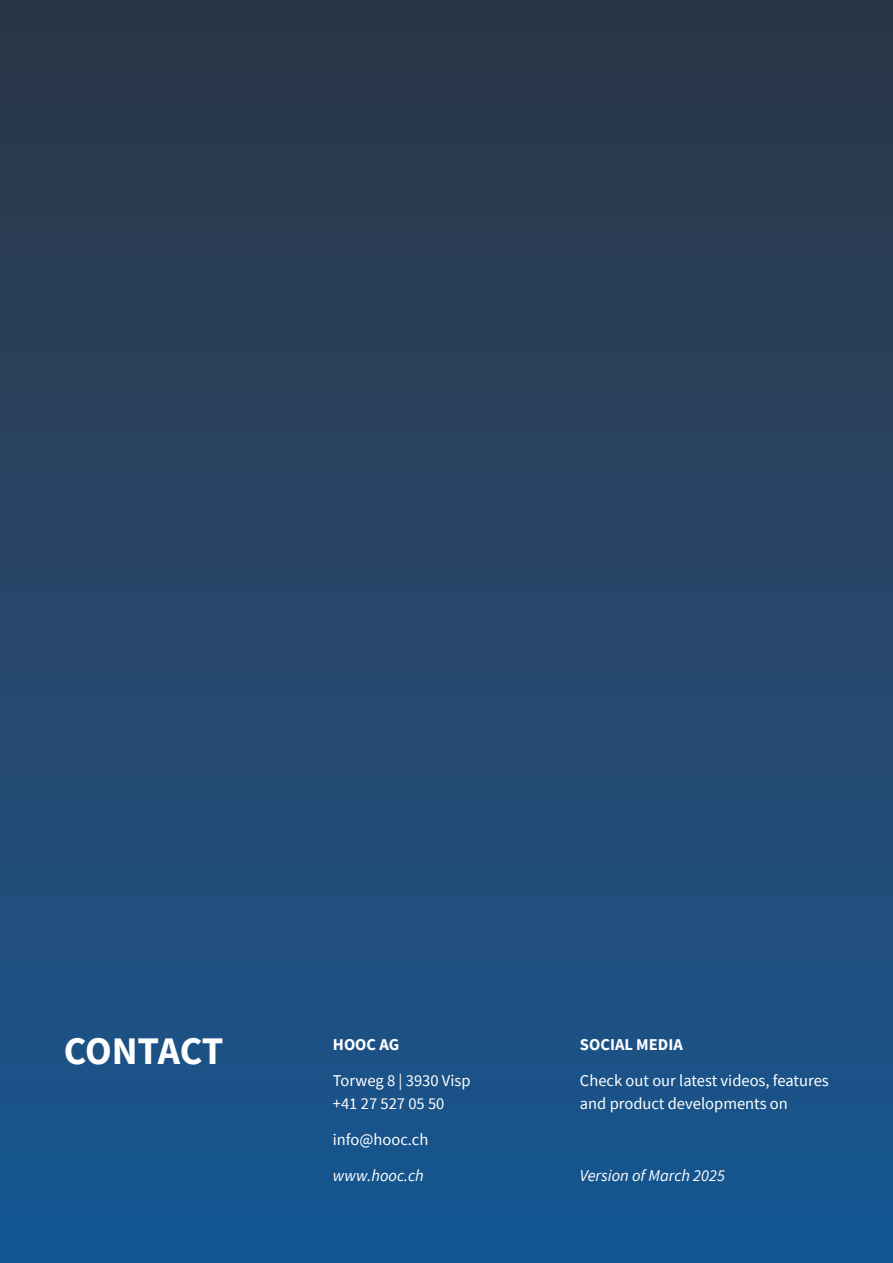
<style>
.page{position:relative;width:893px;height:1263px;background:#fff}
.page>*{position:absolute;margin:0;border:0;box-sizing:border-box;transform-origin:0 0}
.t1{font:700 39px "Source Sans Pro";letter-spacing:-.01em;color:#fff}
.t2{font:16.5px/22.5px "Source Sans Pro";color:#fff}
.t3{font:italic 16.5px "Source Sans Pro";color:#fff}
.t4{font:700 16.5px "Source Sans Pro";color:#fff}
</style>
<div class="page">
<div style="left:0;top:0;width:893px;height:1263px;background:linear-gradient(to bottom,#2e3644,#195792)"></div>
<h1 class="t1" style="left:64px;top:1025px;width:161px">CONTACT</h1>
<p class="t4" style="left:333px;top:1034px;width:68px">HOOC AG</p>
<p class="t2" style="left:333px;top:1069px;width:139px">Torweg 8 | 3930 Visp +41 27 527 05 50</p>
<p class="t2" style="left:333px;top:1128px;width:97px">info@hooc.ch</p>
<p class="t3" style="left:333px;top:1165px;width:92px">www.hooc.ch</p>
<p class="t4" style="left:580px;top:1034px;width:104px">SOCIAL MEDIA</p>
<p class="t2" style="left:580px;top:1069px;width:250px">Check out our latest videos, features and product developments on</p>
<p class="t3" style="left:580px;top:1165px;width:146px">Version of March 2025</p>
</div>
